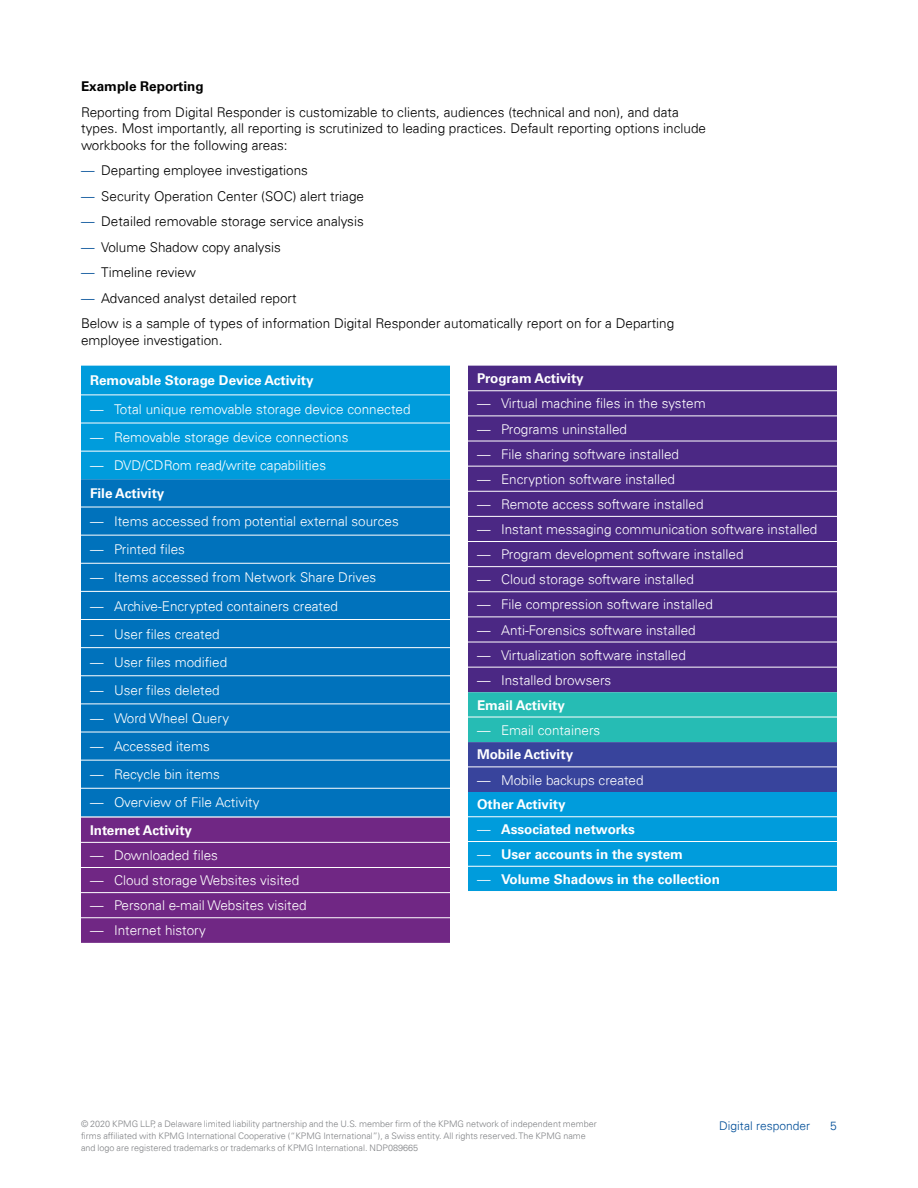
<style>
.page{position:relative;width:918px;height:1188px;background:#fff}
.page>*{position:absolute;margin:0;border:0;box-sizing:border-box;transform-origin:0 0}
.t1{font:300 13.5px "Univers 45";color:#fff}
.t2{font:300 13.5px/16.5px "Univers 45";color:#000}
.t3{font:700 13.5px "Univers 65";color:#fff}
.t4{font:700 13.5px "Univers 65";color:#000}
.t5{font:300 12px "Univers 45";color:#004e98}
.t6{font:300 9px/12px "Univers 45";color:#808285}
.s1{color:#004e98}
.s2{font-family:"Univers 45";font-weight:300}
</style>
<div class="page">
<div style="left:81px;top:366px;width:369px;height:113px;background:#009cdc"></div>
<div style="left:81px;top:479px;width:369px;height:337px;background:#0072bc"></div>
<hr style="left:81px;top:395px;width:369px;height:1px;background:#fff">
<hr style="left:81px;top:423px;width:369px;height:1px;background:#fff">
<hr style="left:81px;top:451px;width:369px;height:1px;background:#fff">
<hr style="left:81px;top:507px;width:369px;height:1px;background:#fff">
<hr style="left:81px;top:535px;width:369px;height:1px;background:#fff">
<hr style="left:81px;top:563px;width:369px;height:1px;background:#fff">
<hr style="left:81px;top:591px;width:369px;height:1px;background:#fff">
<hr style="left:81px;top:619px;width:369px;height:1px;background:#fff">
<hr style="left:81px;top:647px;width:369px;height:1px;background:#fff">
<hr style="left:81px;top:675px;width:369px;height:1px;background:#fff">
<hr style="left:81px;top:704px;width:369px;height:1px;background:#fff">
<hr style="left:81px;top:732px;width:369px;height:1px;background:#fff">
<hr style="left:81px;top:760px;width:369px;height:1px;background:#fff">
<hr style="left:81px;top:788px;width:369px;height:1px;background:#fff">
<div style="left:81px;top:818px;width:369px;height:125px;background:#702784"></div>
<hr style="left:81px;top:842px;width:369px;height:1px;background:#fff">
<hr style="left:81px;top:867px;width:369px;height:1px;background:#fff">
<hr style="left:81px;top:892px;width:369px;height:1px;background:#fff">
<hr style="left:81px;top:917px;width:369px;height:1px;background:#fff">
<div style="left:468px;top:366px;width:369px;height:326px;background:#4b2884"></div>
<svg style="left:468px;top:692px;width:369px;height:199px;background:#198fc2"></svg>
<hr style="left:468px;top:866px;width:369px;height:1px;background:#fff">
<hr style="left:468px;top:717px;width:369px;height:1px;background:#fff">
<hr style="left:468px;top:767px;width:369px;height:1px;background:#fff">
<hr style="left:468px;top:816px;width:369px;height:1px;background:#fff">
<hr style="left:468px;top:841px;width:369px;height:1px;background:#fff">
<hr style="left:468px;top:416px;width:369px;height:1px;background:#fff">
<hr style="left:468px;top:441px;width:369px;height:1px;background:#fff">
<hr style="left:468px;top:466px;width:369px;height:1px;background:#fff">
<hr style="left:468px;top:491px;width:369px;height:1px;background:#fff">
<hr style="left:468px;top:516px;width:369px;height:1px;background:#fff">
<hr style="left:468px;top:541px;width:369px;height:1px;background:#fff">
<hr style="left:468px;top:566px;width:369px;height:1px;background:#fff">
<hr style="left:468px;top:591px;width:369px;height:1px;background:#fff">
<hr style="left:468px;top:617px;width:369px;height:1px;background:#fff">
<hr style="left:468px;top:642px;width:369px;height:1px;background:#fff">
<hr style="left:468px;top:667px;width:369px;height:1px;background:#fff">
<hr style="left:468px;top:390px;width:369px;height:1px;background:#fff">
<p class="t4" style="left:81px;top:78px;width:124px">Example Reporting</p>
<p class="t2" style="left:81px;top:104px;width:627px">Reporting from Digital Responder is customizable to clients, audiences (technical and non), and data types. Most importantly, all reporting is scrutinized to leading practices. Default reporting options include workbooks for the following areas:</p>
<p class="t2" style="left:81px;top:162px;width:228px"><span class="s1">—</span> Departing employee investigations</p>
<p class="t2" style="left:81px;top:188px;width:285px"><span class="s1">—</span> Security Operation Center (SOC) alert triage</p>
<p class="t2" style="left:81px;top:213px;width:284px"><span class="s1">—</span> Detailed removable storage service analysis</p>
<p class="t2" style="left:81px;top:239px;width:201px"><span class="s1">—</span> Volume Shadow copy analysis</p>
<p class="t2" style="left:81px;top:264px;width:116px"><span class="s1">—</span> Timeline review</p>
<p class="t2" style="left:81px;top:285px;width:595px;line-height:25.5px"><span class="s1">—</span> Advanced analyst detailed report<br>Below is a sample of types of information Digital Responder automatically report on for a Departing</p>
<p class="t2" style="left:81px;top:332px;width:143px">employee investigation.</p>
<p class="t3" style="left:90px;top:372px;width:225px">Removable Storage Device Activity</p>
<p class="t1" style="left:90px;top:401px;width:322px">— Total unique removable storage device connected</p>
<p class="t1" style="left:90px;top:429px;width:260px">— Removable storage device connections</p>
<p class="t1" style="left:90px;top:457px;width:238px">— DVD/CDRom read/write capabilities</p>
<p class="t3" style="left:90px;top:485px;width:76px">File Activity</p>
<p class="t1" style="left:90px;top:513px;width:310px">— Items accessed from potential external sources</p>
<p class="t1" style="left:90px;top:541px;width:96px">— Printed files</p>
<p class="t1" style="left:90px;top:569px;width:288px">— Items accessed from Network Share Drives</p>
<p class="t1" style="left:90px;top:598px;width:250px">— Archive-Encrypted containers created</p>
<p class="t1" style="left:90px;top:626px;width:131px">— User files created</p>
<p class="t1" style="left:90px;top:654px;width:139px">— User files modified</p>
<p class="t1" style="left:90px;top:682px;width:131px">— User files deleted</p>
<p class="t1" style="left:90px;top:710px;width:141px">— Word Wheel Query</p>
<p class="t1" style="left:90px;top:738px;width:121px">— Accessed items</p>
<p class="t1" style="left:90px;top:766px;width:131px">— Recycle bin items</p>
<p class="t1" style="left:90px;top:794px;width:171px">— Overview of File Activity</p>
<p class="t3" style="left:90px;top:822px;width:104px">Internet Activity</p>
<p class="t1" style="left:90px;top:847px;width:130px">— Downloaded files</p>
<p class="t1" style="left:90px;top:872px;width:211px">— Cloud storage Websites visited</p>
<p class="t1" style="left:90px;top:897px;width:218px">— Personal e-mail Websites visited</p>
<p class="t1" style="left:90px;top:922px;width:118px">— Internet history</p>
<p class="t3" style="left:477px;top:371px;width:108px">Program Activity</p>
<p class="t1" style="left:477px;top:395px;width:230px">— Virtual machine files in the system</p>
<p class="t1" style="left:477px;top:421px;width:152px">— Programs uninstalled</p>
<p class="t1" style="left:477px;top:446px;width:204px">— File sharing software installed</p>
<p class="t1" style="left:477px;top:471px;width:200px">— Encryption software installed</p>
<p class="t1" style="left:477px;top:496px;width:228px">— Remote access software installed</p>
<p class="t1" style="left:477px;top:521px;width:342px">— Instant messaging communication software installed</p>
<p class="t1" style="left:477px;top:546px;width:268px">— Program development software installed</p>
<p class="t1" style="left:477px;top:571px;width:219px">— Cloud storage software installed</p>
<p class="t1" style="left:477px;top:596px;width:237px">— File compression software installed</p>
<p class="t1" style="left:477px;top:622px;width:220px">— Anti-Forensics software installed</p>
<p class="t1" style="left:477px;top:647px;width:210px">— Virtualization software installed</p>
<p class="t1" style="left:477px;top:672px;width:136px">— Installed browsers</p>
<p class="t3" style="left:477px;top:697px;width:89px">Email Activity</p>
<p class="t1" style="left:477px;top:722px;width:125px">— Email containers</p>
<p class="t3" style="left:477px;top:747px;width:98px">Mobile Activity</p>
<p class="t1" style="left:477px;top:772px;width:168px">— Mobile backups created</p>
<p class="t3" style="left:477px;top:797px;width:90px">Other Activity</p>
<p class="t3" style="left:477px;top:821px;width:159px"><span class="s2">—</span> Associated networks</p>
<p class="t3" style="left:477px;top:846px;width:208px"><span class="s2">—</span> User accounts in the system</p>
<p class="t3" style="left:477px;top:871px;width:244px"><span class="s2">—</span> Volume Shadows in the collection</p>
<p class="t6" style="left:81px;top:1118px;width:517px">© 2020 KPMG LLP, a Delaware limited liability partnership and the U.S. member firm of the KPMG network of independent member firms affiliated with KPMG International Cooperative (“KPMG International”), a Swiss entity. All rights reserved. The KPMG name and logo are registered trademarks or trademarks of KPMG International. NDP089665</p>
<p class="t5" style="left:719px;top:1118px;width:92px">Digital responder</p>
<p class="t5" style="left:830px;top:1118px;width:8px">5</p>
</div>
